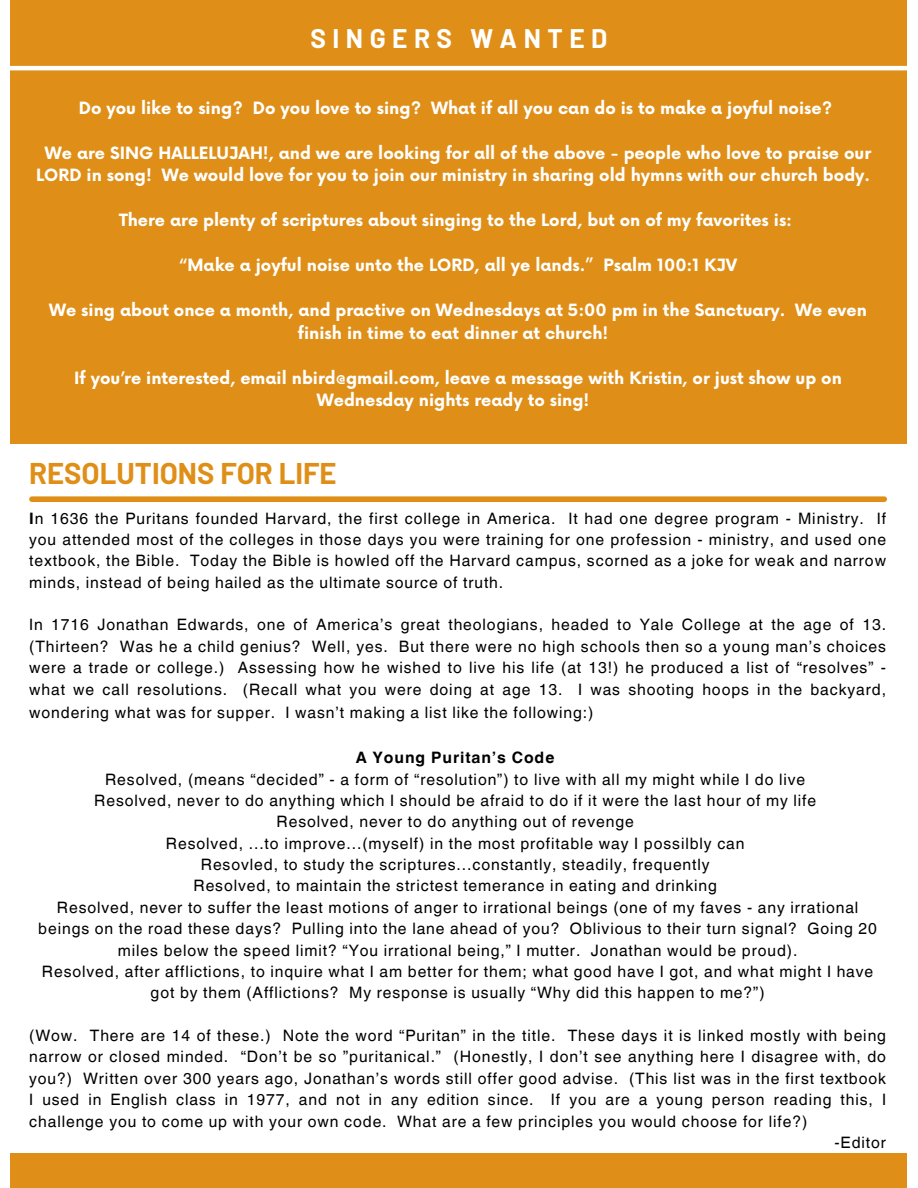
<style>
.page{position:relative;width:918px;height:1188px;background:#fff}
.page>*{position:absolute;margin:0;border:0;box-sizing:border-box;transform-origin:0 0}
.t1{font:700 29.25px "Barlow";color:#df8f18}
.t2{font:700 26.25px "Barlow";letter-spacing:.245em;color:#fff}
.t3{font:700 16.5px/22.5px "Now";color:#fff;text-align:center}
.t4{font:15.75px/21.3px "Helvetica World";letter-spacing:.055em;color:#000;text-align:justify}
.t5{font:700 15.75px "Helvetica World";letter-spacing:.055em;color:#000}
.s1{font-weight:700}
</style>
<div class="page">
<div style="left:11px;top:1154px;width:896px;height:34px;background:#df8f18"></div>
<div style="left:11px;top:0;width:896px;height:443px;background:#df8f18"></div>
<hr style="left:0;top:66px;width:907px;height:4px;background:#fff">
<div style="left:32px;top:496px;width:852px;height:6px;background:#df8f18"></div>
<p class="t2" style="left:311px;top:22px;width:298px">SINGERS WANTED</p>
<p class="t3" style="left:79px;top:97px;width:755px">Do you like to sing? Do you love to sing? What if all you can do is to make a joyful noise?</p>
<p class="t3" style="left:36px;top:142px;width:837px">We are SING HALLELUJAH!, and we are looking for all of the above - people who love to praise our<br>LORD in song! We would love for you to join our ministry in sharing old hymns with our church body.</p>
<p class="t3" style="left:119px;top:210px;width:675px">There are plenty of scriptures about singing to the Lord, but on of my favorites is:</p>
<p class="t3" style="left:179px;top:255px;width:560px">“Make a joyful noise unto the LORD, all ye lands.” Psalm 100:1 KJV</p>
<p class="t3" style="left:49px;top:300px;width:819px">We sing about once a month, and practive on Wednesdays at 5:00 pm in the Sanctuary. We even finish in time to eat dinner at church!</p>
<p class="t3" style="left:317px;top:367px;width:527px;text-align:left;text-indent:-243px">If you’re interested, email nbird@gmail.com, leave a message with Kristin, or just show up on<br>Wednesday nights ready to sing!</p>
<p class="t1" style="left:29px;top:454px;width:309px">RESOLUTIONS FOR LIFE</p>
<h2 class="t4" style="left:29px;top:507px;width:858px"><span class="s1">I</span>n 1636 the Puritans founded Harvard, the first college in America. It had one degree program - Ministry. If you attended most of the colleges in those days you were training for one profession - ministry, and used one textbook, the Bible. Today the Bible is howled off the Harvard campus, scorned as a joke for weak and narrow minds, instead of being hailed as the ultimate source of truth.</h2>
<h3 class="t4" style="left:29px;top:614px;width:858px">In 1716 Jonathan Edwards, one of America’s great theologians, headed to Yale College at the age of 13. (Thirteen? Was he a child genius? Well, yes. But there were no high schools then so a young man’s choices were a trade or college.) Assessing how he wished to live his life (at 13!) he produced a list of “resolves” - what we call resolutions. (Recall what you were doing at age 13. I was shooting hoops in the backyard,</h3>
<h3 class="t4" style="left:29px;top:702px;width:566px">wondering what was for supper. I wasn’t making a list like the following:)</h3>
<h3 class="t5" style="left:356px;top:745px;width:200px">A Young Puritan’s Code</h3>
<h3 class="t4" style="left:105px;top:768px;width:702px">Resolved, (means “decided” - a form of “resolution”) to live with all my might while I do live</h3>
<h3 class="t4" style="left:94px;top:790px;width:724px">Resolved, never to do anything which I should be afraid to do if it were the last hour of my life</h3>
<h3 class="t4" style="left:277px;top:811px;width:359px">Resolved, never to do anything out of revenge</h3>
<h3 class="t4" style="left:166px;top:833px;width:580px">Resolved, ...to improve...(myself) in the most profitable way I possilbly can</h3>
<p class="t4" style="left:201px;top:854px;width:510px">Resovled, to study the scriptures...constantly, steadily, frequently</p>
<h1 class="t4" style="left:194px;top:875px;width:525px">Resolved, to maintain the strictest temerance in eating and drinking</h1>
<p class="t4" style="left:38px;top:897px;width:840px;text-align:center">Resolved, never to suffer the least motions of anger to irrational beings (one of my faves - any irrational beings on the road these days? Pulling into the lane ahead of you? Oblivious to their turn signal? Going 20 miles below the speed limit? “You irrational being,” I mutter. Jonathan would be proud).</p>
<p class="t4" style="left:42px;top:961px;width:833px;text-align:center">Resolved, after afflictions, to inquire what I am better for them; what good have I got, and what might I have got by them (Afflictions? My response is usually “Why did this happen to me?”)</p>
<p class="t4" style="left:29px;top:1025px;width:858px">(Wow. There are 14 of these.) Note the word “Puritan” in the title. These days it is linked mostly with being narrow or closed minded. “Don’t be so ”puritanical.” (Honestly, I don’t see anything here I disagree with, do you?) Written over 300 years ago, Jonathan’s words still offer good advise. (This list was in the first textbook I used in English class in 1977, and not in any edition since. If you are a young person reading this, I challenge you to come up with your own code. What are a few principles you would choose for life?)</p>
<p class="t4" style="left:834px;top:1132px;width:53px">-Editor</p>
</div>
